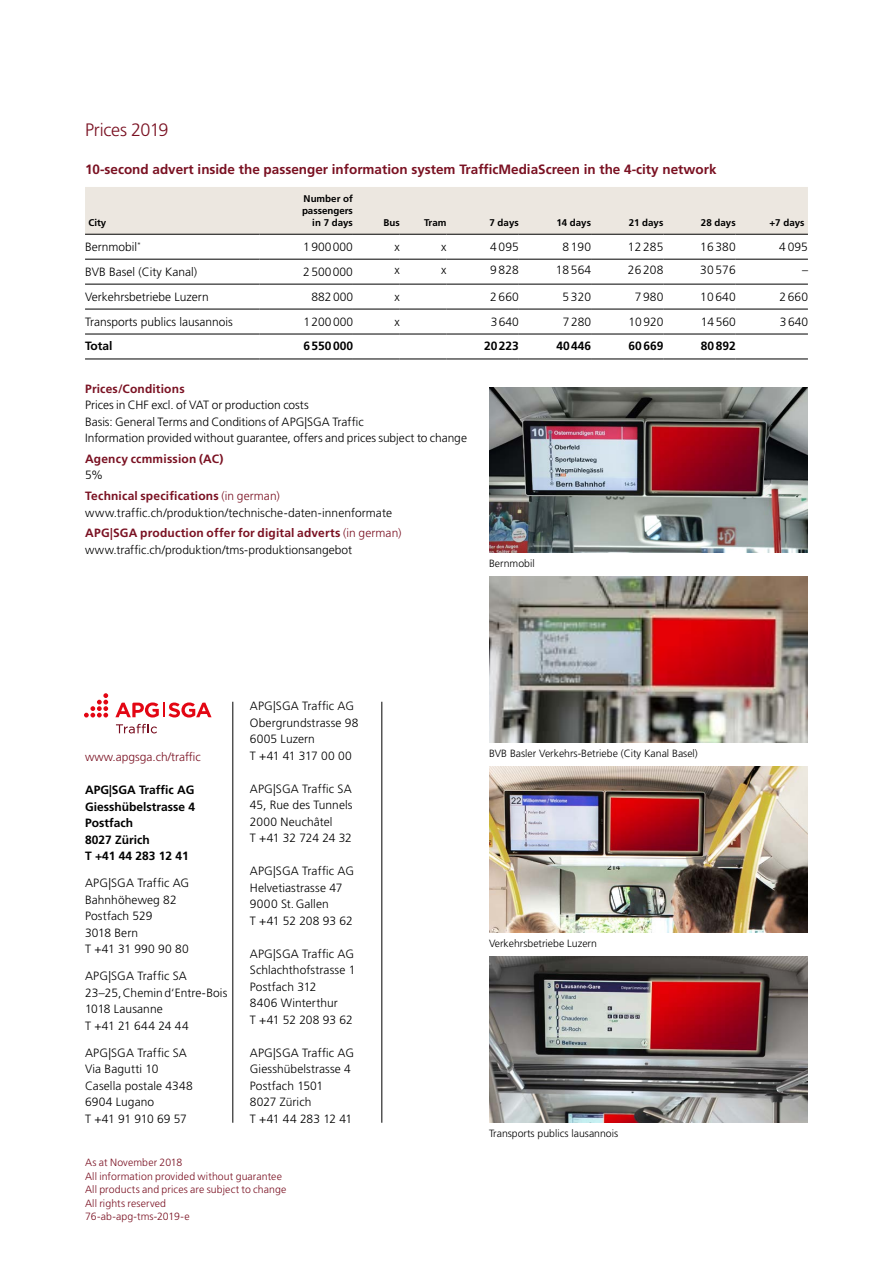
<style>
.page{position:relative;width:893px;height:1263px;background:#fff}
.page>*{position:absolute;margin:0;border:0;box-sizing:border-box;transform-origin:0 0}
.t1{font:300 18px "Frutiger LT Std";letter-spacing:-.015em;color:#7a1122}
.t2{font:700 13.5px "Frutiger LT Std";color:#7a1122}
.t3{font:300 12px/16.5px "Frutiger LT Std";letter-spacing:.005em;color:#000}
.t4{font:700 12px/16.5px "Frutiger LT Std";color:#000}
.t5{font:700 12px/20.7px "Frutiger LT Std";letter-spacing:.015em;color:#7a1122}
.t6{font:300 12px "Frutiger LT Std";color:#7a1122}
.t7{font:300 10.5px/13.5px "Frutiger LT Std";letter-spacing:.01em;color:#7a1122}
.t8{font:300 10.5px "Frutiger LT Std";color:#000}
.t9{font:700 9.75px/12px "Frutiger LT Std";color:#000;text-align:right}
.s1{font-weight:300;color:#000}
.s2{font-weight:300}
.s3{font-weight:700;color:#7a1122}
.s4{color:#7a1122}
</style>
<div class="page">
<div style="left:85px;top:187px;width:723px;height:47px;background:#ece7e0"></div>
<hr style="left:446px;top:234px;width:73px;height:1px;background:#000">
<hr style="left:519px;top:234px;width:72px;height:1px;background:#000">
<hr style="left:591px;top:234px;width:72px;height:1px;background:#000">
<hr style="left:663px;top:234px;width:73px;height:1px;background:#000">
<hr style="left:736px;top:234px;width:72px;height:1px;background:#000">
<hr style="left:446px;top:259px;width:73px;height:1px;background:#000">
<hr style="left:519px;top:259px;width:72px;height:1px;background:#000">
<hr style="left:591px;top:259px;width:72px;height:1px;background:#000">
<hr style="left:663px;top:259px;width:73px;height:1px;background:#000">
<hr style="left:736px;top:259px;width:72px;height:1px;background:#000">
<hr style="left:85px;top:259px;width:174px;height:1px;background:#000">
<hr style="left:259px;top:259px;width:94px;height:1px;background:#000">
<hr style="left:85px;top:284px;width:174px;height:1px;background:#000">
<hr style="left:259px;top:284px;width:94px;height:1px;background:#000">
<hr style="left:353px;top:334px;width:47px;height:1px;background:#000">
<hr style="left:353px;top:359px;width:47px;height:1px;background:#000">
<hr style="left:400px;top:334px;width:46px;height:1px;background:#000">
<hr style="left:400px;top:359px;width:46px;height:1px;background:#000">
<hr style="left:446px;top:334px;width:73px;height:1px;background:#000">
<hr style="left:446px;top:359px;width:73px;height:1px;background:#000">
<hr style="left:519px;top:334px;width:72px;height:1px;background:#000">
<hr style="left:519px;top:359px;width:72px;height:1px;background:#000">
<hr style="left:591px;top:334px;width:72px;height:1px;background:#000">
<hr style="left:591px;top:359px;width:72px;height:1px;background:#000">
<hr style="left:663px;top:334px;width:73px;height:1px;background:#000">
<hr style="left:663px;top:359px;width:73px;height:1px;background:#000">
<hr style="left:736px;top:334px;width:72px;height:1px;background:#000">
<hr style="left:736px;top:359px;width:72px;height:1px;background:#000">
<hr style="left:85px;top:234px;width:174px;height:1px;background:#000">
<hr style="left:259px;top:234px;width:94px;height:1px;background:#000">
<hr style="left:353px;top:234px;width:47px;height:1px;background:#000">
<hr style="left:400px;top:234px;width:46px;height:1px;background:#000">
<hr style="left:85px;top:309px;width:174px;height:1px;background:#000">
<hr style="left:259px;top:309px;width:94px;height:1px;background:#000">
<hr style="left:85px;top:334px;width:174px;height:1px;background:#000">
<hr style="left:259px;top:334px;width:94px;height:1px;background:#000">
<hr style="left:85px;top:359px;width:174px;height:1px;background:#000">
<hr style="left:259px;top:359px;width:94px;height:1px;background:#000">
<hr style="left:353px;top:259px;width:47px;height:1px;background:#000">
<hr style="left:400px;top:259px;width:46px;height:1px;background:#000">
<hr style="left:353px;top:284px;width:47px;height:1px;background:#000">
<hr style="left:400px;top:284px;width:46px;height:1px;background:#000">
<hr style="left:446px;top:284px;width:73px;height:1px;background:#000">
<hr style="left:519px;top:284px;width:72px;height:1px;background:#000">
<hr style="left:591px;top:284px;width:72px;height:1px;background:#000">
<hr style="left:663px;top:284px;width:73px;height:1px;background:#000">
<hr style="left:736px;top:284px;width:72px;height:1px;background:#000">
<hr style="left:353px;top:309px;width:47px;height:1px;background:#000">
<hr style="left:400px;top:309px;width:46px;height:1px;background:#000">
<hr style="left:446px;top:309px;width:73px;height:1px;background:#000">
<hr style="left:519px;top:309px;width:72px;height:1px;background:#000">
<hr style="left:591px;top:309px;width:72px;height:1px;background:#000">
<hr style="left:663px;top:309px;width:73px;height:1px;background:#000">
<hr style="left:736px;top:309px;width:72px;height:1px;background:#000">
<hr style="left:233px;top:702px;width:1px;height:421px;background:#000">
<hr style="left:382px;top:702px;width:1px;height:421px;background:#000">
<svg style="left:84px;top:693px;width:24px;height:24px"></svg>
<svg style="left:115px;top:702px;width:97px;height:15px"></svg>
<svg style="left:116px;top:724px;width:41px;height:9px"></svg>
<img style="left:489px;top:957px;width:319px;height:166px">
<img style="left:489px;top:387px;width:319px;height:166px">
<img style="left:489px;top:767px;width:319px;height:165px">
<img style="left:489px;top:577px;width:319px;height:166px">
<h1 class="t1" style="left:85px;top:119px;width:85px">Prices 2019</h1>
<p class="t2" style="left:85px;top:162px;width:633px">10-second advert inside the passenger information system TrafficMediaScreen in the 4-city network</p>
<p class="t9" style="left:88px;top:216px;width:19px">City</p>
<p class="t9" style="left:302px;top:193px;width:52px">Number of passengers in 7 days</p>
<p class="t9" style="left:383px;top:216px;width:18px">Bus</p>
<p class="t9" style="left:424px;top:216px;width:24px">Tram</p>
<p class="t9" style="left:489px;top:216px;width:31px">7 days</p>
<p class="t9" style="left:556px;top:216px;width:36px">14 days</p>
<p class="t9" style="left:629px;top:216px;width:36px">21 days</p>
<p class="t9" style="left:701px;top:216px;width:36px">28 days</p>
<p class="t9" style="left:769px;top:216px;width:37px">+7 days</p>
<p class="t3" style="left:85px;top:238px;width:58px">Bernmobil<sup>*</sup></p>
<p class="t3" style="left:303px;top:238px;width:51px">1900000</p>
<p class="t3" style="left:394px;top:238px;width:7px">x</p>
<p class="t3" style="left:441px;top:238px;width:7px">x</p>
<p class="t3" style="left:490px;top:238px;width:30px">4 095</p>
<p class="t3" style="left:562px;top:238px;width:30px">8 190</p>
<p class="t3" style="left:628px;top:238px;width:37px">12 285</p>
<p class="t3" style="left:700px;top:238px;width:37px">16 380</p>
<p class="t3" style="left:779px;top:238px;width:30px">4 095</p>
<p class="t3" style="left:85px;top:263px;width:114px">BVB Basel (City Kanal)</p>
<p class="t3" style="left:303px;top:263px;width:51px">2500000</p>
<p class="t3" style="left:394px;top:262px;width:7px">x</p>
<p class="t3" style="left:441px;top:262px;width:7px">x</p>
<p class="t3" style="left:490px;top:262px;width:30px">9 828</p>
<p class="t3" style="left:556px;top:262px;width:37px">18 564</p>
<p class="t3" style="left:628px;top:262px;width:37px">26 208</p>
<p class="t3" style="left:700px;top:262px;width:37px">30 576</p>
<p class="t3" style="left:802px;top:262px;width:7px">–</p>
<p class="t3" style="left:85px;top:288px;width:125px">Verkehrsbetriebe Luzern</p>
<p class="t3" style="left:311px;top:288px;width:43px">882000</p>
<p class="t3" style="left:394px;top:288px;width:7px">x</p>
<p class="t3" style="left:490px;top:288px;width:30px">2 660</p>
<p class="t3" style="left:562px;top:288px;width:30px">5 320</p>
<p class="t3" style="left:635px;top:288px;width:30px">7 980</p>
<p class="t3" style="left:700px;top:288px;width:37px">10 640</p>
<p class="t3" style="left:779px;top:288px;width:30px">2 660</p>
<p class="t3" style="left:85px;top:313px;width:149px">Transports publics lausannois</p>
<p class="t3" style="left:303px;top:313px;width:51px">1200000</p>
<p class="t3" style="left:394px;top:313px;width:7px">x</p>
<p class="t3" style="left:491px;top:313px;width:30px">3640</p>
<p class="t3" style="left:563px;top:313px;width:30px">7280</p>
<p class="t3" style="left:629px;top:313px;width:36px">10920</p>
<p class="t3" style="left:701px;top:313px;width:36px">14560</p>
<p class="t3" style="left:780px;top:313px;width:30px">3640</p>
<p class="t4" style="left:85px;top:338px;width:29px">Total</p>
<p class="t4" style="left:303px;top:338px;width:51px">6550000</p>
<p class="t4" style="left:484px;top:338px;width:36px">20223</p>
<p class="t4" style="left:556px;top:338px;width:36px">40446</p>
<p class="t4" style="left:629px;top:338px;width:36px">60669</p>
<p class="t4" style="left:701px;top:338px;width:36px">80892</p>
<p class="t5" style="left:85px;top:378px;width:101px">Prices/Conditions</p>
<p class="t3" style="left:85px;top:397px;width:383px">Prices in CHF excl. of VAT or production costs<br>Basis: General Terms and Conditions of APG|SGA Traffic<br>Information provided without guarantee, offers and prices subject to change</p>
<p class="t5" style="left:85px;top:448px;width:140px">Agency ccmmission (AC)</p>
<p class="t5" style="left:85px;top:465px;width:196px"><span class="s1">5%<br></span>Technical specifications <span class="s2">(in german)</span></p>
<p class="t3" style="left:85px;top:502px;width:318px;line-height:20.7px">www.traffic.ch/produktion/technische-daten-innenformate<br><span class="s3">APG|SGA production offer for digital adverts</span> <span class="s4">(in german)</span></p>
<p class="t3" style="left:85px;top:542px;width:268px">www.traffic.ch/produktion/tms-produktionsangebot</p>
<p class="t8" style="left:489px;top:557px;width:47px">Bernmobil</p>
<p class="t3" style="left:250px;top:698px;width:110px">APG|SGA Traffic AG<br>Obergrundstrasse 98<br>6005 Luzern<br>T +41 41 317 00 00</p>
<p class="t3" style="left:250px;top:780px;width:104px">APG|SGA Traffic SA<br>45, Rue des Tunnels<br>2000 Neuchâtel<br>T +41 32 724 24 32</p>
<p class="t3" style="left:250px;top:863px;width:106px">APG|SGA Traffic AG<br>Helvetiastrasse 47<br>9000 St. Gallen<br>T +41 52 208 93 62</p>
<p class="t3" style="left:250px;top:945px;width:107px">APG|SGA Traffic AG<br>Schlachthofstrasse 1<br>Postfach 312<br>8406 Winterthur<br>T +41 52 208 93 62</p>
<p class="t3" style="left:250px;top:1044px;width:106px">APG|SGA Traffic AG<br>Giesshübelstrasse 4<br>Postfach 1501<br>8027 Zürich<br>T +41 44 283 12 41</p>
<p class="t6" style="left:85px;top:750px;width:117px">www.apgsga.ch/traffic</p>
<p class="t8" style="left:489px;top:747px;width:210px">BVB Basler Verkehrs-Betriebe (City Kanal Basel)</p>
<p class="t4" style="left:85px;top:782px;width:112px">APG|SGA Traffic AG<br>Giesshübelstrasse 4<br>Postfach<br>8027 Zürich<br>T +41 44 283 12 41</p>
<p class="t3" style="left:85px;top:875px;width:106px">APG|SGA Traffic AG<br>Bahnhöheweg 82<br>Postfach 529<br>3018 Bern<br>T +41 31 990 90 80</p>
<p class="t3" style="left:85px;top:968px;width:144px">APG|SGA Traffic SA<br>23–25, Chemin d‘Entre-Bois<br>1018 Lausanne<br>T +41 21 644 24 44</p>
<p class="t3" style="left:85px;top:1044px;width:109px">APG|SGA Traffic SA<br>Via Bagutti 10<br>Casella postale 4348<br>6904 Lugano<br>T +41 91 910 69 57</p>
<p class="t8" style="left:489px;top:937px;width:110px">Verkehrsbetriebe Luzern</p>
<p class="t7" style="left:85px;top:1156px;width:203px">As at November 2018<br>All information provided without guarantee<br>All products and prices are subject to change<br>All rights reserved<br>76-ab-apg-tms-2019-e</p>
<p class="t8" style="left:489px;top:1127px;width:131px">Transports publics lausannois</p>
</div>
